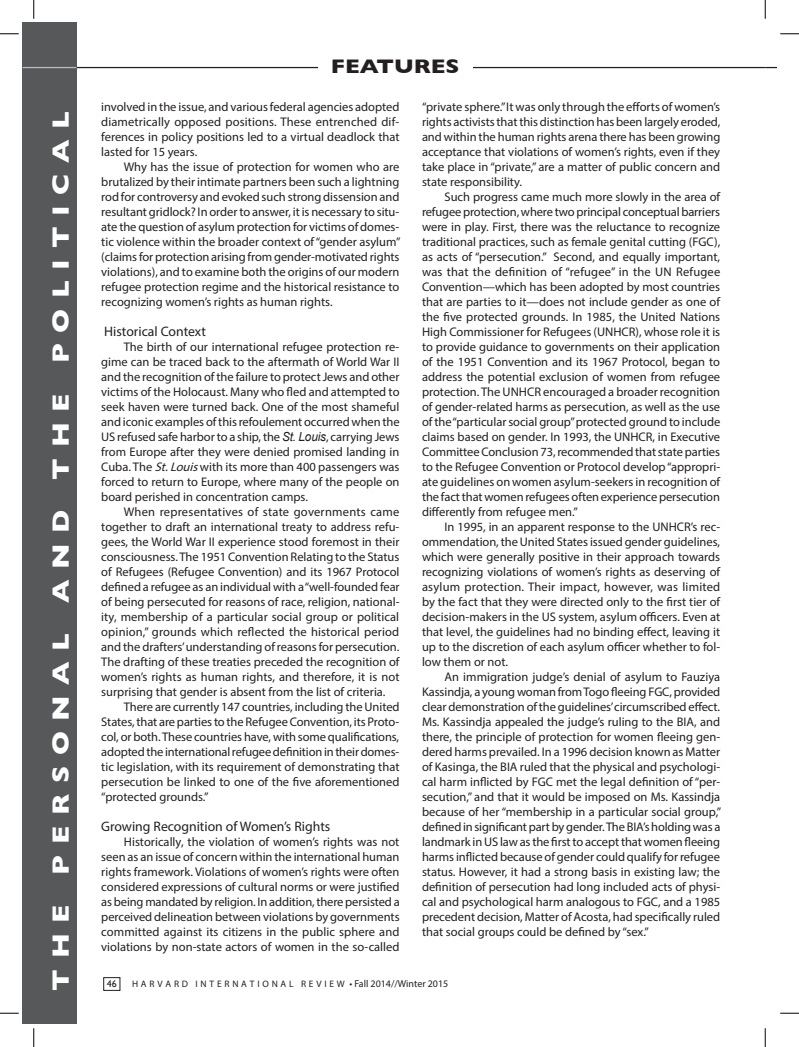
<style>
.page{position:relative;width:799px;height:1047px;background:#fff}
.page>*{position:absolute;margin:0;border:0;box-sizing:border-box;transform-origin:0 0}
.t1{font:700 24px "Gill Sans";letter-spacing:.38em;color:#fff;scale:1.17 1}
.t2{font:700 20px "Gill Sans";color:#231f20;scale:1.14 1}
.t3{font:13.75px "Myriad Pro";color:#231f20}
.t4{font:12.5px/15px "Myriad Pro";color:#231f20;text-align:justify}
.t5{font:10px "Gill Sans";color:#231f20}
.t6{font:9.38px "Myriad Pro";letter-spacing:.3em;color:#231f20}
.s1{font-family:"Arial";font-style:italic}
.s2{font-style:italic}
.s3{font-size:10px}
</style>
<div class="page">
<div style="left:23px;top:23px;width:54px;height:1001px;background:#57585a"></div>
<hr style="left:77px;top:67px;width:688px;height:1px;background:#231f20">
<hr style="left:23px;top:67px;width:54px;height:1px;background:#bcbdc0">
<div style="left:318px;top:59px;width:154px;height:19px;background:#fff"></div>
<div style="left:103px;top:977px;width:17px;height:13px;border:1px solid #231f20"></div>
<svg style="left:0;top:33px;width:19px;height:2px"></svg>
<svg style="left:780px;top:33px;width:19px;height:2px"></svg>
<svg style="left:0;top:1012px;width:19px;height:1px"></svg>
<svg style="left:780px;top:1012px;width:19px;height:1px"></svg>
<svg style="left:33px;top:0;width:2px;height:19px"></svg>
<svg style="left:33px;top:1028px;width:2px;height:18px"></svg>
<svg style="left:764px;top:0;width:2px;height:19px"></svg>
<svg style="left:764px;top:1028px;width:2px;height:18px"></svg>
<h2 class="t2" style="left:331px;top:50px;width:114px">FEATURES</h2>
<h1 class="t1" style="left:42px;top:990px;width:753px;rotate:-90deg">THE PERSONAL AND THE POLITICAL</h1>
<p class="t4" style="left:101px;top:99px;width:300px">involved in the issue, and various federal agencies adopted diametrically opposed positions. These entrenched dif&shy;ferences in policy positions led to a virtual deadlock that lasted for 15 years.</p>
<p class="t4" style="left:422px;top:99px;width:300px">“private sphere.” It was only through the efforts of women’s rights activists that this distinction has been largely eroded, and within the human rights arena there has been growing acceptance that violations of women’s rights, even if they take place in “private,” are a matter of public concern and state responsibility.</p>
<p class="t4" style="left:422px;top:189px;width:300px;text-indent:22px">Such progress came much more slowly in the area of refugee protection, where two principal conceptual barriers were in play. First, there was the reluctance to recognize traditional practices, such as female genital cutting (FGC), as acts of “persecution.” Second, and equally important, was that the definition of “refugee” in the UN Refugee Convention—which has been adopted by most countries that are parties to it—does not include gender as one of the five protected grounds. In 1985, the United Nations High Commissioner for Refugees (UNHCR), whose role it is to provide guidance to governments on their application of the 1951 Convention and its 1967 Protocol, began to address the potential exclusion of women from refugee protection. The UNHCR encouraged a broader recognition of gender-related harms as persecution, as well as the use of the “particular social group” protected ground to include claims based on gender. In 1993, the UNHCR, in Executive Committee Conclusion 73, recommended that state parties to the Refugee Convention or Protocol develop “appropri&shy;ate guidelines on women asylum-seekers in recognition of the fact that women refugees often experience persecution differently from refugee men.”</p>
<p class="t4" style="left:422px;top:519px;width:300px;text-indent:23px">In 1995, in an apparent response to the UNHCR’s rec&shy;ommendation, the United States issued gender guidelines, which were generally positive in their approach towards recognizing violations of women’s rights as deserving of asylum protection. Their impact, however, was limited by the fact that they were directed only to the first tier of decision-makers in the US system, asylum officers. Even at that level, the guidelines had no binding effect, leaving it up to the discretion of each asylum officer whether to fol&shy;low them or not.</p>
<p class="t4" style="left:422px;top:669px;width:301px;text-indent:22px">An immigration judge’s denial of asylum to Fauziya Kassindja, a young woman from Togo fleeing FGC, provided clear demonstration of the guidelines’circumscribed effect.<br>Ms. Kassindja appealed the judge’s ruling to the BIA, and there, the principle of protection for women fleeing gen&shy;dered harms prevailed. In a 1996 decision known as Matter of Kasinga, the BIA ruled that the physical and psychologi&shy;cal harm inflicted by FGC met the legal definition of “per&shy;secution,” and that it would be imposed on Ms. Kassindja because of her “membership in a particular social group,” defined in significant part by gender. The BIA’s holding was a landmark in US law as the first to accept that women fleeing harms inflicted because of gender could qualify for refugee status. However, it had a strong basis in existing law; the definition of persecution had long included acts of physi&shy;cal and psychological harm analogous to FGC, and a 1985 precedent decision, Matter of Acosta, had specifically ruled that social groups could be defined by “sex.”</p>
<p class="t4" style="left:101px;top:159px;width:301px;text-indent:22px">Why has the issue of protection for women who are brutalized by their intimate partners been such a lightning rod for controversy and evoked such strong dissension and resultant gridlock? In order to answer, it is necessary to situ&shy;ate the question of asylum protection for victims of domes&shy;tic violence within the broader context of “gender asylum” (claims for protection arising from gender-motivated rights violations), and to examine both the origins of our modern refugee protection regime and the historical resistance to recognizing women’s rights as human rights.</p>
<p class="t3" style="left:104px;top:323px;width:103px">Historical Context</p>
<p class="t4" style="left:101px;top:339px;width:300px;text-indent:23px">The birth of our international refugee protection re&shy;gime can be traced back to the aftermath of World War II and the recognition of the failure to protect Jews and other victims of the Holocaust. Many who fled and attempted to seek haven were turned back. One of the most shameful and iconic examples of this refoulement occurred when the US refused safe harbor to a ship, the <span class="s1">St. Louis</span>, carrying Jews from Europe after they were denied promised landing in Cuba. The <span class="s2">St.Louis</span>with its more than 400 passengers was forced to return to Europe, where many of the people on board perished in concentration camps.</p>
<p class="t4" style="left:101px;top:504px;width:300px;text-indent:23px">When representatives of state governments came together to draft an international treaty to address refu&shy;gees, the World War II experience stood foremost in their consciousness. The 1951 Convention Relating to the Status of Refugees (Refugee Convention) and its 1967 Protocol defined a refugee as an individual with a “well-founded fear of being persecuted for reasons of race, religion, national&shy;ity, membership of a particular social group or political opinion,” grounds which reflected the historical period and the drafters’ understanding of reasons for persecution.<br>The drafting of these treaties preceded the recognition of women’s rights as human rights, and therefore, it is not surprising that gender is absent from the list of criteria.</p>
<p class="t4" style="left:101px;top:699px;width:300px;text-indent:23px">There are currently 147 countries, including the United States, that are parties to the Refugee Convention, its Proto&shy;col, or both. These countries have, with some qualifications, adopted the international refugee definition in their domes&shy;tic legislation, with its requirement of demonstrating that persecution be linked to one of the five aforementioned “protected grounds.”</p>
<p class="t3" style="left:101px;top:818px;width:231px">Growing Recognition of Women’s Rights</p>
<p class="t4" style="left:101px;top:834px;width:300px;text-indent:22px">Historically, the violation of women’s rights was not seen as an issue of concern within the international human rights framework. Violations of women’s rights were often considered expressions of cultural norms or were justified as being mandated by religion. In addition, there persisted a perceived delineation between violations by governments committed against its citizens in the public sphere and violations by non-state actors of women in the so-called</p>
<p class="t5" style="left:107px;top:977px;width:11px">46</p>
<p class="t6" style="left:132px;top:977px;width:318px">HARVARD INTERNATIONAL REVIEW <span class="s3">• Fall 2014//Winter 2015</span></p>
</div>
